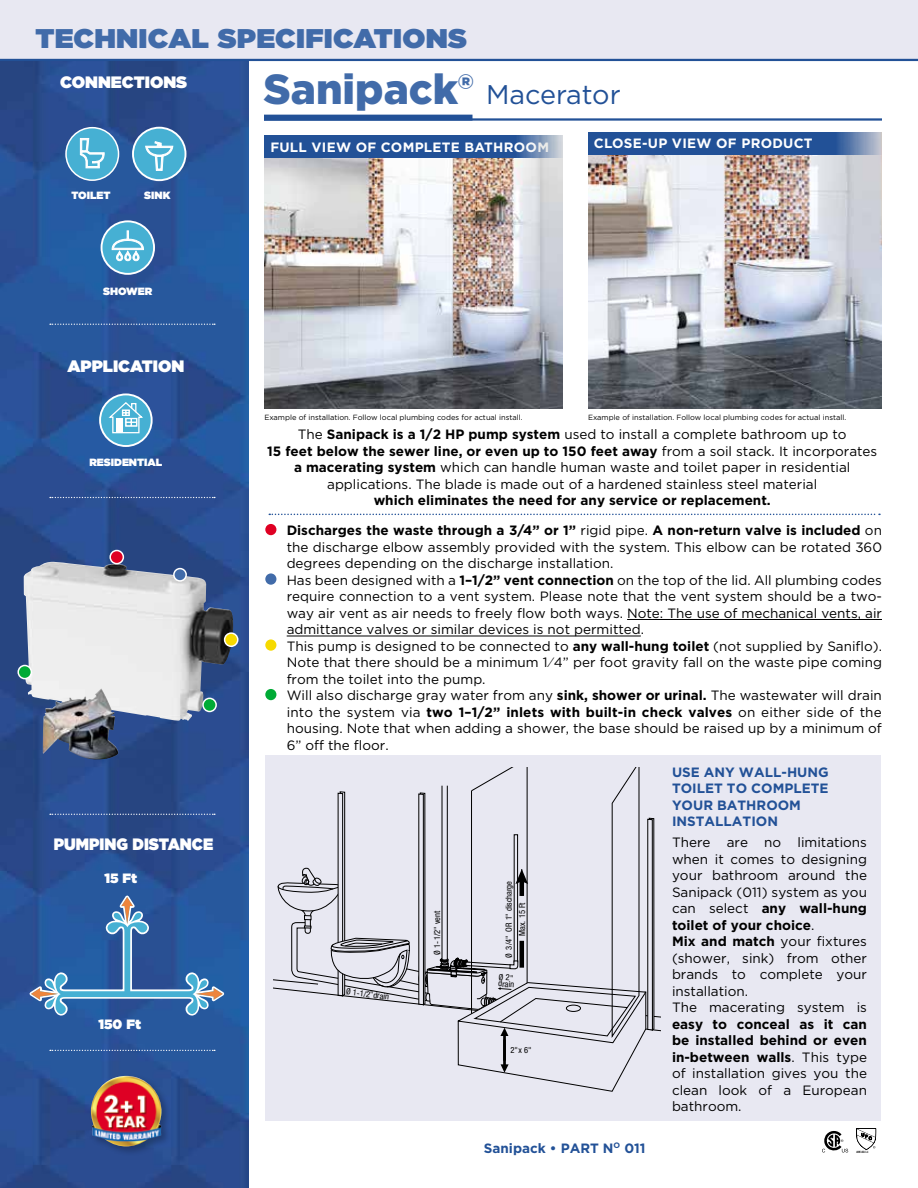
<style>
.page{position:relative;width:918px;height:1188px;background:#fff}
.page>*{position:absolute;margin:0;border:0;box-sizing:border-box;transform-origin:0 0}
.t1{font:900 42px "Gotham";color:#416ba9}
.t2{font:900 27px "Gotham";letter-spacing:.01em;color:#416ba9;scale:1.05 1}
.t3{font:27px "Gotham";letter-spacing:-.005em;color:#225197}
.t4{font:900 16.5px "Gotham";color:#fff}
.t5{font:900 16.5px "Gotham";color:#fff;scale:.93 1}
.t6{font:13.5px/16.5px "Gotham";color:#000}
.t7{font:700 13.5px/16.5px "Gotham";color:#225197}
.t8{font:700 13.5px "Gotham";color:#000}
.t9{font:700 13.5px "Gotham";letter-spacing:.02em;color:#fff}
.t10{font:900 13.5px "Gotham";color:#fff}
.t11{font:900 10.5px "Gotham";color:#fff}
.t12{font:condensed 8.55px/13.4px "Helvetica Neue";color:#000;text-align:center}
.t13{font:7.5px "Gotham";color:#000}
.t14{font:500 3px "Gotham Condensed";letter-spacing:-.015em;color:#000}
.s1{font-weight:700}
</style>
<div class="page">
<div style="left:0;top:0;width:918px;height:60px;background:#e8e8f2"></div>
<img style="left:0;top:61px;width:249px;height:1127px">
<hr style="left:0;top:59px;width:918px;height:2px;background:#225197">
<div style="left:265px;top:755px;width:616px;height:365px;background:#e8e8f2"></div>
<hr style="left:264px;top:118px;width:618px;height:3px;background:#225197">
<div style="left:264px;top:115px;width:208px;height:6px;background:#225197"></div>
<svg style="left:50px;top:324px;width:165px;height:1px"></svg>
<svg style="left:50px;top:497px;width:165px;height:1px"></svg>
<svg style="left:269px;top:514px;width:611px;height:1px"></svg>
<svg style="left:50px;top:814px;width:165px;height:1px"></svg>
<svg style="left:822px;top:1131px;width:26px;height:21px"></svg>
<svg style="left:856px;top:1128px;width:21px;height:22px"></svg>
<hr style="left:627px;top:619px;width:255px;height:1px;background:#000">
<hr style="left:287px;top:636px;width:354px;height:1px;background:#000">
<div style="left:265px;top:524px;width:11px;height:11px;background:#df0023;border-radius:50%"></div>
<div style="left:265px;top:573px;width:11px;height:12px;background:#416ba9;border-radius:50%"></div>
<div style="left:265px;top:639px;width:11px;height:12px;background:#f6da00;border-radius:50%"></div>
<div style="left:265px;top:689px;width:11px;height:11px;background:#00ab36;border-radius:50%"></div>
<img style="left:24px;top:562px;width:210px;height:159px">
<div style="left:174px;top:569px;width:12px;height:12px;background:#416ba9;border-radius:50%"></div>
<div style="left:173px;top:568px;width:14px;height:14px;border:2px solid #fff;border-radius:50%"></div>
<div style="left:110px;top:551px;width:13px;height:13px;background:#df0023;border-radius:50%"></div>
<div style="left:109px;top:550px;width:15px;height:14px;border:2px solid #fff;border-radius:50%"></div>
<div style="left:18px;top:666px;width:13px;height:13px;background:#00ab36;border-radius:50%"></div>
<div style="left:17px;top:665px;width:15px;height:14px;border:2px solid #fff;border-radius:50%"></div>
<div style="left:203px;top:698px;width:13px;height:13px;background:#00ab36;border-radius:50%"></div>
<div style="left:202px;top:698px;width:15px;height:14px;border:2px solid #fff;border-radius:50%"></div>
<svg style="left:99px;top:393px;width:54px;height:54px"></svg>
<svg style="left:107px;top:401px;width:38px;height:33px"></svg>
<div style="left:116px;top:418px;width:6px;height:14px;background:#fff"></div>
<div style="left:65px;top:127px;width:54px;height:54px;background:#46b0d3;border:2px solid #fff;border-radius:50%"></div>
<svg style="left:79px;top:123px;width:26px;height:46px"></svg>
<svg style="left:101px;top:220px;width:54px;height:55px"></svg>
<svg style="left:112px;top:230px;width:32px;height:36px"></svg>
<svg style="left:132px;top:127px;width:54px;height:54px"></svg>
<svg style="left:145px;top:141px;width:29px;height:48px"></svg>
<img style="left:264px;top:135px;width:299px;height:273px">
<img style="left:588px;top:132px;width:294px;height:276px">
<div style="left:588px;top:132px;width:293px;height:22px;background:#225197"></div>
<div style="left:264px;top:135px;width:298px;height:23px;background:#225197"></div>
<div style="left:225px;top:633px;width:13px;height:13px;background:#f6da00;border-radius:50%"></div>
<div style="left:224px;top:632px;width:15px;height:15px;border:2px solid #fff;border-radius:50%"></div>
<img style="left:43px;top:688px;width:76px;height:72px">
<svg style="left:28px;top:894px;width:199px;height:186px;background:#3564a3"></svg>
<svg style="left:274px;top:767px;width:387px;height:325px"></svg>
<div style="left:89px;top:1074px;width:82px;height:83px;background:#000;opacity:.25"></div>
<img style="left:91px;top:1076px;width:72px;height:70px">
<h2 class="t2" style="left:35px;top:19px;width:413px">TECHNICAL SPECIFICATIONS</h2>
<p class="t4" style="left:60px;top:71px;width:129px">CONNECTIONS</p>
<h1 class="t1" style="left:263px;top:60px;width:212px">Sanipack®</h1>
<h2 class="t3" style="left:486px;top:77px;width:136px">Macerator</h2>
<p class="t11" style="left:71px;top:188px;width:41px">TOILET</p>
<p class="t11" style="left:144px;top:188px;width:28px">SINK</p>
<p class="t11" style="left:103px;top:284px;width:51px">SHOWER</p>
<p class="t4" style="left:67px;top:354px;width:119px">APPLICATION</p>
<p class="t11" style="left:89px;top:454px;width:75px">RESIDENTIAL</p>
<p class="t5" style="left:54px;top:832px;width:173px">PUMPING DISTANCE</p>
<p class="t10" style="left:104px;top:869px;width:34px">15 Ft</p>
<p class="t10" style="left:98px;top:1015px;width:44px">150 Ft</p>
<p class="t9" style="left:270px;top:138px;width:280px">FULL VIEW OF COMPLETE BATHROOM</p>
<p class="t9" style="left:594px;top:135px;width:220px">CLOSE-UP VIEW OF PRODUCT</p>
<p class="t13" style="left:264px;top:412px;width:260px">Example of installation. Follow local plumbing codes for actual install.</p>
<p class="t13" style="left:588px;top:412px;width:260px">Example of installation. Follow local plumbing codes for actual install.</p>
<p class="t6" style="left:267px;top:426px;width:612px;text-align:center">The <span class="s1">Sanipack is a 1/2 HP pump system</span> used to install a complete bathroom up to<br><span class="s1">15 feet below the sewer line, or even up to 150 feet away</span> from a soil stack. It incorporates <span class="s1">a macerating system</span> which can handle human waste and toilet paper in residential applications. The blade is made out of a hardened stainless steel material</p>
<p class="t8" style="left:374px;top:491px;width:399px">which eliminates the need for any service or replacement.</p>
<p class="t6" style="left:287px;top:522px;width:597px"><span class="s1">Discharges the waste through a 3/4” or 1”</span> rigid pipe. <span class="s1">A non-return valve is included</span> on the discharge elbow assembly provided with the system. This elbow can be rotated 360 degrees depending on the discharge installation.<br>Has been designed with a <span class="s1">1–1/2” vent connection</span> on the top of the lid. All plumbing codes require connection to a vent system. Please note that the vent system should be a two&shy;way air vent as air needs to freely flow both ways. Note: The use of mechanical vents, air admittance valves or similar devices is not permitted.<br>This pump is designed to be connected to <span class="s1">any wall-hung toilet</span> (not supplied by Saniflo).<br>Note that there should be a minimum 1⁄4” per foot gravity fall on the waste pipe coming from the toilet into the pump.<br>Will also discharge gray water from any <span class="s1">sink, shower or urinal.</span> The wastewater will drain into the system via <span class="s1">two 1–1/2” inlets with built-in check valves</span> on either side of the housing. Note that when adding a shower, the base should be raised up by a minimum of 6” off the floor.</p>
<p class="t12" style="left:347px;top:985px;width:45px;rotate:7deg">Ø 1-1/2 "drain</p>
<p class="t12" style="left:430px;top:955px;width:46px;rotate:-90deg">Ø 1-1/2" vent</p>
<p class="t12" style="left:502px;top:958px;width:79px;rotate:-90deg">Ø 3/4" OR 1" discharge<br>Max. 15 Ft</p>
<p class="t12" style="left:499px;top:973px;width:17px;line-height:6.8px;text-align:left;rotate:4deg">Ø 2" drain</p>
<p class="t12" style="left:511px;top:1044px;width:23px">2"x 6"</p>
<p class="t7" style="left:484px;top:1139px;width:163px">Sanipack • PART N<sup>O</sup> 011</p>
<p class="t7" style="left:672px;top:764px;width:158px">USE ANY WALL-HUNG<br>TOILET TO COMPLETE<br>YOUR BATHROOM<br>INSTALLATION</p>
<p class="t6" style="left:672px;top:834px;width:197px">There are no limitations when it comes to designing your bathroom around the<br>Sanipack (011) system as you can select <span class="s1">any wall-hung toilet of your choice</span>.<br><span class="s1">Mix and match</span> your fixtures (shower, sink) from other brands to complete your installation.<br>The macerating system is</p>
<p class="t6" style="left:672px;top:1015px;width:197px;text-align:justify"><span class="s1">easy to conceal as it can be installed behind or even in-between walls</span>. This type of installation gives you the clean look of a European bathroom.</p>
<p class="t14" style="left:856px;top:1150px;width:13px">ASME A112.3.4</p>
</div>
